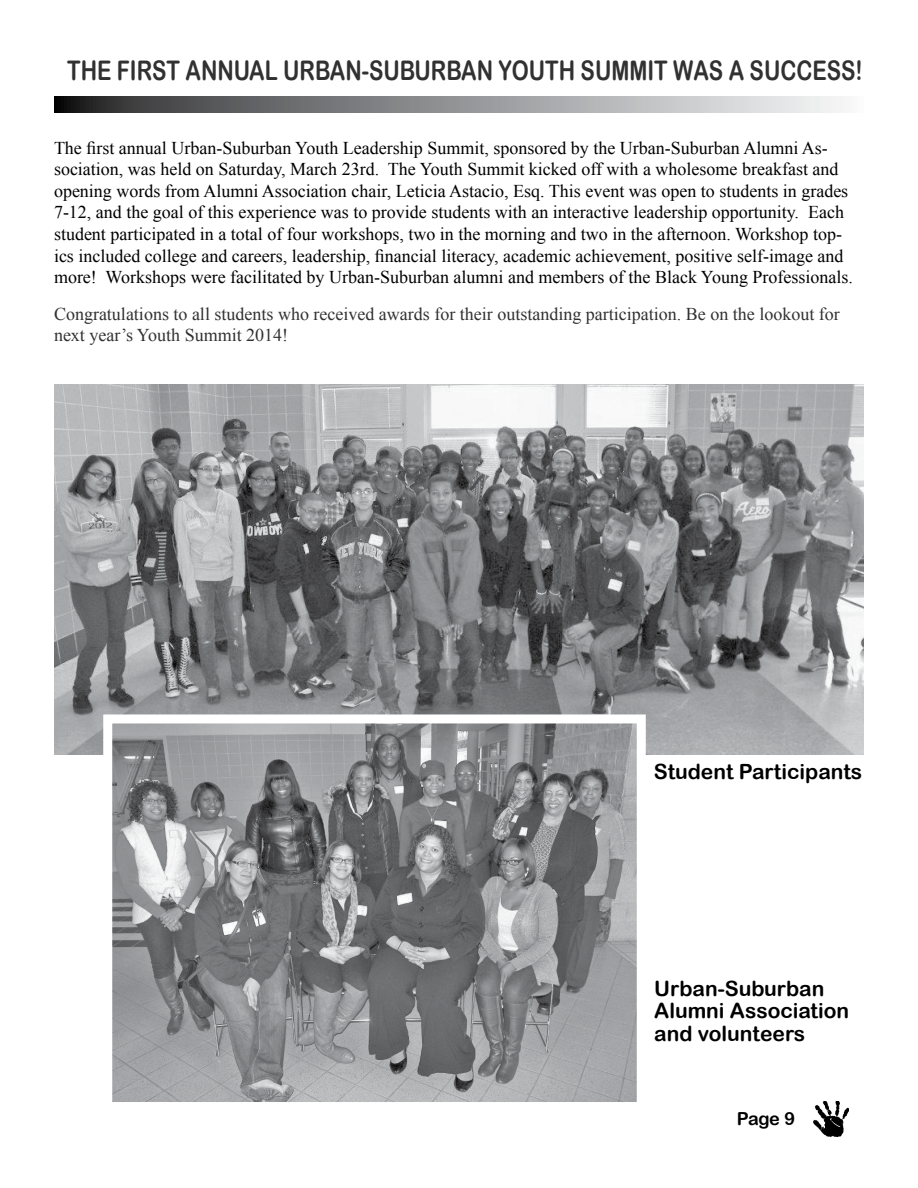
<style>
.page{position:relative;width:918px;height:1188px;background:#fff}
.page>*{position:absolute;margin:0;border:0;box-sizing:border-box;transform-origin:0 0}
.t1{font:27px "Arial Rounded MT Bold";color:#313131;scale:.8 1}
.t2{font:700 24px "Arial";color:#000}
.t3{font:21px/22.5px "Arial Rounded MT Bold";color:#000}
.t4{font:18px/21.6px "Times New Roman";color:#000}
.t5{font:18px/21.6px "Times New Roman";color:#313131}
.t6{font:18px "Arial Rounded MT Bold";color:#000}
.t7{font:700 16.5px "Comic Sans MS";color:#000}
.t8{font:15px/18px "Arial";color:#000;scale:.8 1}
</style>
<div class="page">
<img style="left:813px;top:1101px;width:36px;height:35px">
<svg style="left:54px;top:96px;width:788px;height:17px;background:#8e8f91"></svg>
<img style="left:54px;top:384px;width:810px;height:371px">
<img style="left:113px;top:724px;width:523px;height:377px">
<div style="left:103px;top:714px;width:543px;height:397px;border:9px solid #fff"></div>
<h1 class="t1" style="left:67px;top:54px;width:996px">THE FIRST ANNUAL URBAN-SUBURBAN YOUTH SUMMIT WAS A SUCCESS!</h1>
<p class="t4" style="left:54px;top:136px;width:801px">The first annual Urban-Suburban Youth Leadership Summit, sponsored by the Urban-Suburban Alumni As&shy;sociation, was held on Saturday, March 23rd. The Youth Summit kicked off with a wholesome breakfast and opening words from Alumni Association chair, Leticia Astacio, Esq. This event was open to students in grades 7-12, and the goal of this experience was to provide students with an interactive leadership opportunity. Each student participated in a total of four workshops, two in the morning and two in the afternoon. Workshop top&shy;ics included college and careers, leadership, financial literacy, academic achievement, positive self-image and more! Workshops were facilitated by Urban-Suburban alumni and members of the Black Young Professionals.</p>
<p class="t5" style="left:54px;top:303px;width:787px">Congratulations to all students who received awards for their outstanding participation. Be on the lookout for next year’s Youth Summit 2014!</p>
<h2 class="t2" style="left:214px;top:233px;width:418px">Message from the Program Director:</h2>
<p class="t8" style="left:69px;top:305px;width:91px">Community<br>Liaison, pg. 2</p>
<p class="t3" style="left:654px;top:760px;width:210px">Student Participants</p>
<p class="t3" style="left:654px;top:977px;width:196px">Urban-Suburban<br>Alumni Association and volunteers</p>
<p class="t6" style="left:737px;top:1108px;width:60px">Page 9</p>
<p class="t7" style="left:751px;top:1109px;width:55px">Page 1</p>
</div>
